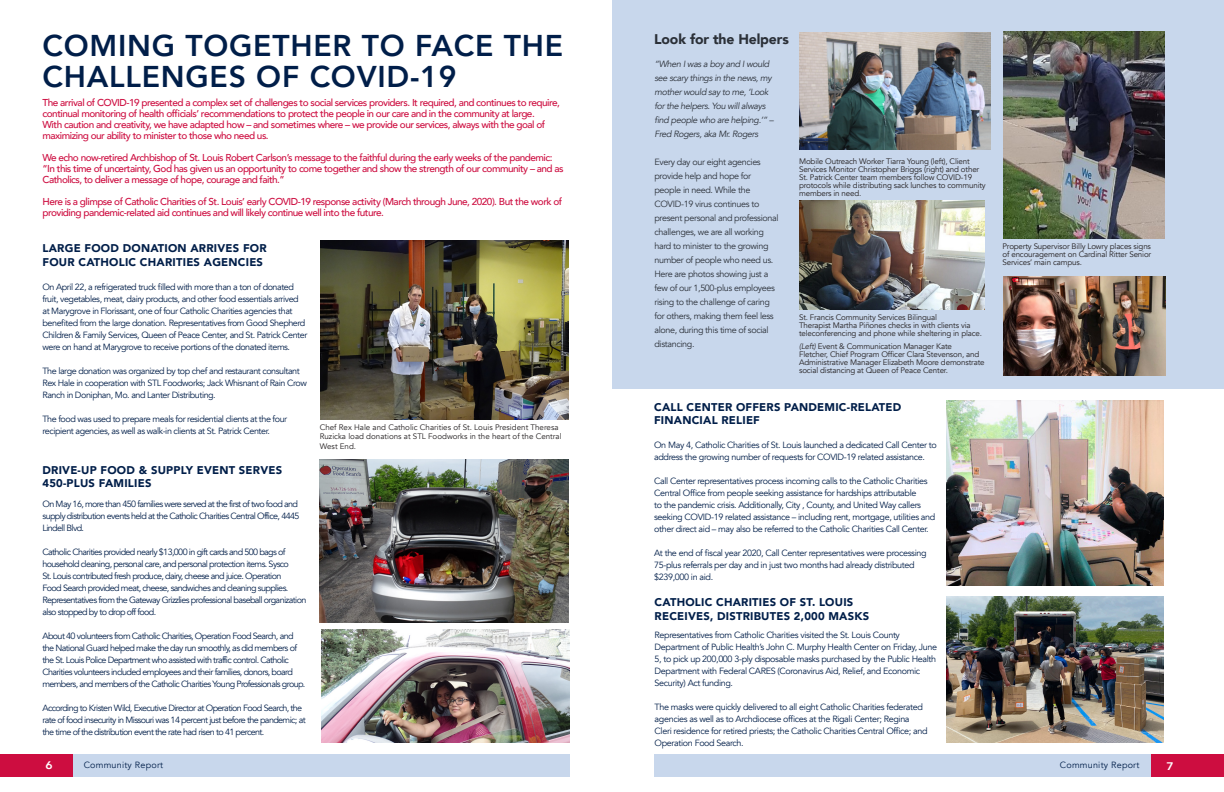
<style>
.page{position:relative;width:1224px;height:792px;background:#fff}
.page>*{position:absolute;margin:0;border:0;box-sizing:border-box;transform-origin:0 0}
.t1{font:800 30px/31px "Avenir";letter-spacing:.025em;color:#001e49}
.t2{font:900 14px "Avenir";letter-spacing:-.01em;color:#2b3038}
.t3{font:900 11.2px/13.4px "Avenir";letter-spacing:.02em;color:#001e49}
.t4{font:800 11px "Avenir";color:#fff;scale:1.1 1}
.t5{font:500 10px/11px "Avenir";letter-spacing:-.05em;color:#cd0d40}
.t6{font:9px/12px "Avenir";letter-spacing:-.05em;color:#001e49}
.t7{font:9px/12px "Avenir";letter-spacing:-.07em;color:#001e49}
.t8{font:9px/14px "Avenir";letter-spacing:-.04em;color:#2b3038}
.t9{font:italic 9px/14px "Avenir";letter-spacing:-.04em;color:#2b3038}
.t10{font:9px "Avenir";letter-spacing:.025em;color:#001e49}
.t11{font:8px/8px "Avenir";letter-spacing:-.02em;color:#231f20}
.t12{font:8px/9.6px "Avenir";color:#231f20}
.s1{font-weight:300;font-style:italic}
</style>
<div class="page">
<img style="left:320px;top:459px;width:249px;height:164px">
<img style="left:321px;top:630px;width:248px;height:113px">
<img style="left:946px;top:401px;width:218px;height:184px">
<hr style="left:728px;top:595px;width:437px;height:1px;background:#cd0d40">
<img style="left:946px;top:596px;width:217px;height:147px">
<img style="left:321px;top:241px;width:248px;height:179px">
<div style="left:612px;top:0;width:612px;height:388px;background:#c8d7ec"></div>
<img style="left:799px;top:32px;width:192px;height:117px">
<img style="left:799px;top:201px;width:186px;height:109px">
<img style="left:1004px;top:32px;width:161px;height:207px">
<img style="left:1003px;top:276px;width:162px;height:100px">
<div style="left:0;top:754px;width:73px;height:23px;background:#cd0d40"></div>
<div style="left:73px;top:754px;width:496px;height:23px;background:#c8d7ec"></div>
<div style="left:1151px;top:754px;width:73px;height:23px;background:#cd0d40"></div>
<div style="left:655px;top:754px;width:496px;height:23px;background:#c8d7ec"></div>
<p class="t1" style="left:43px;top:30px;width:522px">COMING TOGETHER TO FACE THE<br>CHALLENGES OF COVID-19</p>
<p class="t5" style="left:43px;top:97px;width:519px">The arrival of COVID-19 presented a complex set of challenges to social services providers. It required, and continues to require, continual monitoring of health officials’ recommendations to protect the people in our care and in the community at large.<br>With caution and creativity, we have adapted how – and sometimes where – we provide our services, always with the goal of maximizing our ability to minister to those who need us.</p>
<p class="t5" style="left:43px;top:152px;width:523px">We echo now-retired Archbishop of St. Louis Robert Carlson’s message to the faithful during the early weeks of the pandemic: “In this time of uncertainty, God has given us an opportunity to come together and show the strength of our community – and as<br>Catholics, to deliver a message of hope, courage and faith.”</p>
<p class="t5" style="left:43px;top:196px;width:521px">Here is a glimpse of Catholic Charities of St. Louis’ early COVID-19 response activity (March through June, 2020). But the work of providing pandemic-related aid continues and will likely continue well into the future.</p>
<p class="t3" style="left:43px;top:241px;width:226px">LARGE FOOD DONATION ARRIVES FOR</p>
<p class="t3" style="left:43px;top:255px;width:222px">FOUR CATHOLIC CHARITIES AGENCIES</p>
<p class="t6" style="left:43px;top:281px;width:266px">On April 22, a refrigerated truck fi lled with more than a ton of donated fruit, vegetables, meat, dairy products, and other food essentials arrived at Marygrove in Florissant, one of four Catholic Charities agencies that benefited from the large donation. Representatives from Good Shepherd Children &amp; Family Services, Queen of Peace Center, and St. Patrick Center were on hand at Marygrove to receive portions of the donated items.</p>
<p class="t6" style="left:43px;top:365px;width:266px">The large donation was organized by top chef and restaurant consultant<br>Rex Hale in cooperation with STL Foodworks; Jack Whisnant of Rain Crow<br>Ranch in Doniphan, Mo. and Lanter Distributing.</p>
<p class="t6" style="left:43px;top:413px;width:246px">The food was used to prepare meals for residential clients at the four recipient agencies, as well as walk-in clients at St. Patrick Center.</p>
<p class="t3" style="left:43px;top:463px;width:241px">DRIVE-UP FOOD &amp; SUPPLY EVENT SERVES<br>450-PLUS FAMILIES</p>
<p class="t7" style="left:43px;top:498px;width:258px">On May 16, more than 450 families were served at the first of two food and supply distribution events held at the Catholic Charities Central Office, 4445<br>Lindell Blvd.</p>
<p class="t7" style="left:43px;top:546px;width:265px">Catholic Charities provided nearly $13,000 in gift cards and 500 bags of household cleaning, personal care, and personal protection items. Sysco<br>St. Louis contributed fresh produce, dairy, cheese and juice. Operation<br>Food Search provided meat, cheese, sandwiches and cleaning supplies.<br>Representatives from the Gateway Grizzlies professional baseball organization also stopped by to drop off food.</p>
<p class="t7" style="left:43px;top:630px;width:264px">About 40 volunteers from Catholic Charities, Operation Food Search, and the National Guard helped make the day run smoothly, as did members of the St. Louis Police Department who assisted with traffic control. Catholic Charities volunteers included employees and their families, donors, board members, and members of the Catholic Charities Young Professionals group.</p>
<p class="t7" style="left:43px;top:702px;width:265px">According to Kristen Wild, Executive Director at Operation Food Search, the rate of food insecurity in Missouri was 14 percent just before the pandemic; at the time of the distribution event the rate had risen to 41 percent.</p>
<p class="t12" style="left:320px;top:422px;width:243px">Chef Rex Hale and Catholic Charities of St. Louis President Theresa<br>Ruzicka load donations at STL Foodworks in the heart of the Central<br>West End.</p>
<p class="t2" style="left:654px;top:27px;width:136px">Look for the Helpers</p>
<p class="t9" style="left:655px;top:57px;width:121px">“When I was a boy and I would see scary things in the news, my mother would say to me, ‘Look for the helpers. You will always find people who are helping.’” –<br>Fred Rogers, aka Mr. Rogers</p>
<p class="t8" style="left:655px;top:155px;width:126px">Every day our eight agencies provide help and hope for people in need. While the<br>COVID-19 virus continues to present personal and professional challenges, we are all working hard to minister to the growing number of people who need us.<br>Here are photos showing just a few of our 1,500-plus employees rising to the challenge of caring for others, making them feel less alone, during this time of social distancing.</p>
<p class="t11" style="left:799px;top:158px;width:188px">Mobile Outreach Worker Tiarra Young (left), Client Services Monitor Christopher Briggs (right) and other St. Patrick Center team members follow COVID-19 protocols while distributing sack lunches to community members in need.</p>
<p class="t11" style="left:799px;top:313px;width:184px">St. Francis Community Services Bilingual<br>Therapist Martha Piñones checks in with clients via teleconferencing and phone while sheltering in place.</p>
<p class="t11" style="left:799px;top:342px;width:187px"><span class="s1">(Left)</span> Event &amp; Communication Manager Kate<br>Fletcher, Chief Program Officer Clara Stevenson, and Administrative Manager Elizabeth Moore demonstrate social distancing at Queen of Peace Center.</p>
<p class="t3" style="left:654px;top:400px;width:249px">CALL CENTER OFFERS PANDEMIC-RELATED<br>FINANCIAL RELIEF</p>
<p class="t6" style="left:654px;top:439px;width:284px">On May 4, Catholic Charities of St. Louis launched a dedicated Call Center to address the growing number of requests for COVID-19 related assistance.</p>
<p class="t6" style="left:654px;top:475px;width:283px">Call Center representatives process incoming calls to the Catholic Charities Central Office from people seeking assistance for hardships attributable<br>to the pandemic crisis. Additionally, City , County, and United Way callers seeking COVID-19 related assistance – including rent, mortgage, utilities and other direct aid – may also be referred to the Catholic Charities Call Center.</p>
<p class="t6" style="left:654px;top:547px;width:274px">At the end of fiscal year 2020, Call Center representatives were processing<br>75-plus referrals per day and in just two months had already distributed $239,000 in aid.</p>
<p class="t3" style="left:655px;top:595px;width:200px">CATHOLIC CHARITIES OF ST. LOUIS</p>
<p class="t3" style="left:655px;top:609px;width:216px">RECEIVES, DISTRIBUTES 2,000 MASKS</p>
<p class="t6" style="left:655px;top:629px;width:284px">Representatives from Catholic Charities visited the St. Louis County Department of Public Health’s John C. Murphy Health Center on Friday, June 5, to pick up 200,000 3-ply disposable masks purchased by the Public Health Department with Federal CARES (Coronavirus Aid, Relief, and Economic Security) Act funding.</p>
<p class="t6" style="left:655px;top:701px;width:275px">The masks were quickly delivered to all eight Catholic Charities federated agencies as well as to Archdiocese offices at the Rigali Center; Regina Cleri residence for retired priests; the Catholic Charities Central Office; and Operation Food Search.</p>
<p class="t11" style="left:1003px;top:243px;width:150px;text-align:justify">Property Supervisor Billy Lowry places signs of encouragement on Cardinal Ritter Senior Services’ main campus.</p>
<p class="t4" style="left:46px;top:757px;width:8px">6</p>
<p class="t10" style="left:84px;top:760px;width:81px">Community Report</p>
<p class="t10" style="left:1060px;top:760px;width:81px">Community Report</p>
<p class="t4" style="left:1166px;top:757px;width:8px">7</p>
</div>
